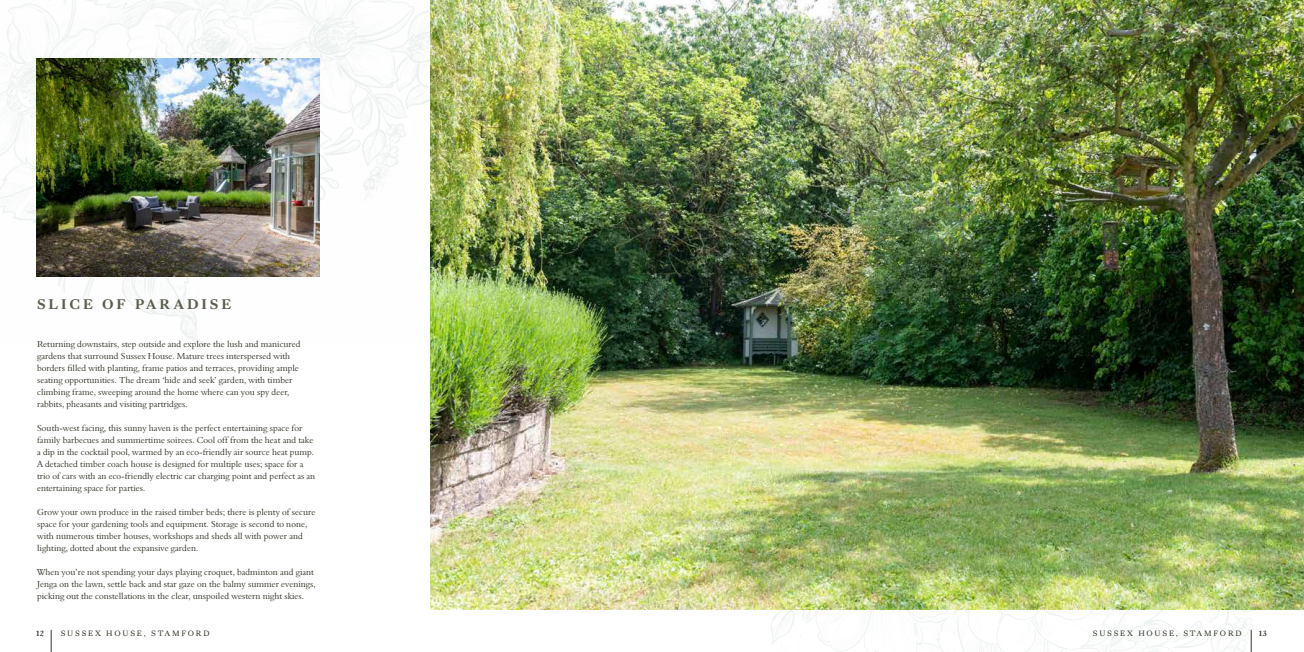
<style>
.page{position:relative;width:1304px;height:652px;background:#fff}
.page>*{position:absolute;margin:0;border:0;box-sizing:border-box;transform-origin:0 0}
.t1{font:700 14.5px "Kings Caslon";letter-spacing:.2em;color:#5b5b4e}
.t2{font:9px/12px "Aldine 401 BT Roman A";color:#33382a}
.t3{font:8px "Kings Caslon";letter-spacing:.22em;color:#33382a}
.t4{font:700 8px "Kings Caslon";color:#33382a}
</style>
<div class="page">
<svg style="left:51px;top:630px;width:1px;height:22px"></svg>
<svg style="left:773px;top:609px;width:531px;height:43px"></svg>
<img style="left:0;top:0;width:430px;height:345px">
<img style="left:430px;top:0;width:874px;height:609px">
<img style="left:36px;top:58px;width:284px;height:218px">
<h1 class="t1" style="left:37px;top:296px;width:196px">SLICE OF PARADISE</h1>
<p class="t2" style="left:37px;top:338px;width:265px">Returning downstairs, step outside and explore the lush and manicured gardens that surround Sussex House. Mature trees interspersed with borders filled with planting, frame patios and terraces, providing ample seating opportunities. The dream ‘hide and seek’ garden, with timber climbing frame, sweeping around the home where can you spy deer, rabbits, pheasants and visiting partridges.</p>
<p class="t2" style="left:37px;top:422px;width:280px">South-west facing, this sunny haven is the perfect entertaining space for family barbecues and summertime soirees. Cool off from the heat and take a dip in the cocktail pool, warmed by an eco-friendly air source heat pump.<br>A detached timber coach house is designed for multiple uses; space for a trio of cars with an eco-friendly electric car charging point and perfect as an entertaining space for parties.</p>
<p class="t2" style="left:37px;top:505px;width:280px">Grow your own produce in the raised timber beds; there is plenty of secure space for your gardening tools and equipment. Storage is second to none, with numerous timber houses, workshops and sheds all with power and lighting, dotted about the expansive garden.</p>
<p class="t2" style="left:37px;top:565px;width:280px">When you’re not spending your days playing croquet, badminton and giant<br>Jenga on the lawn, settle back and star gaze on the balmy summer evenings, picking out the constellations in the clear, unspoiled western night skies.</p>
<p class="t4" style="left:36px;top:628px;width:10px">12</p>
<p class="t3" style="left:61px;top:628px;width:150px">SUSSEX HOUSE, STAMFORD</p>
<p class="t3" style="left:1093px;top:628px;width:150px">SUSSEX HOUSE, STAMFORD</p>
<p class="t4" style="left:1259px;top:628px;width:10px">13</p>
</div>
